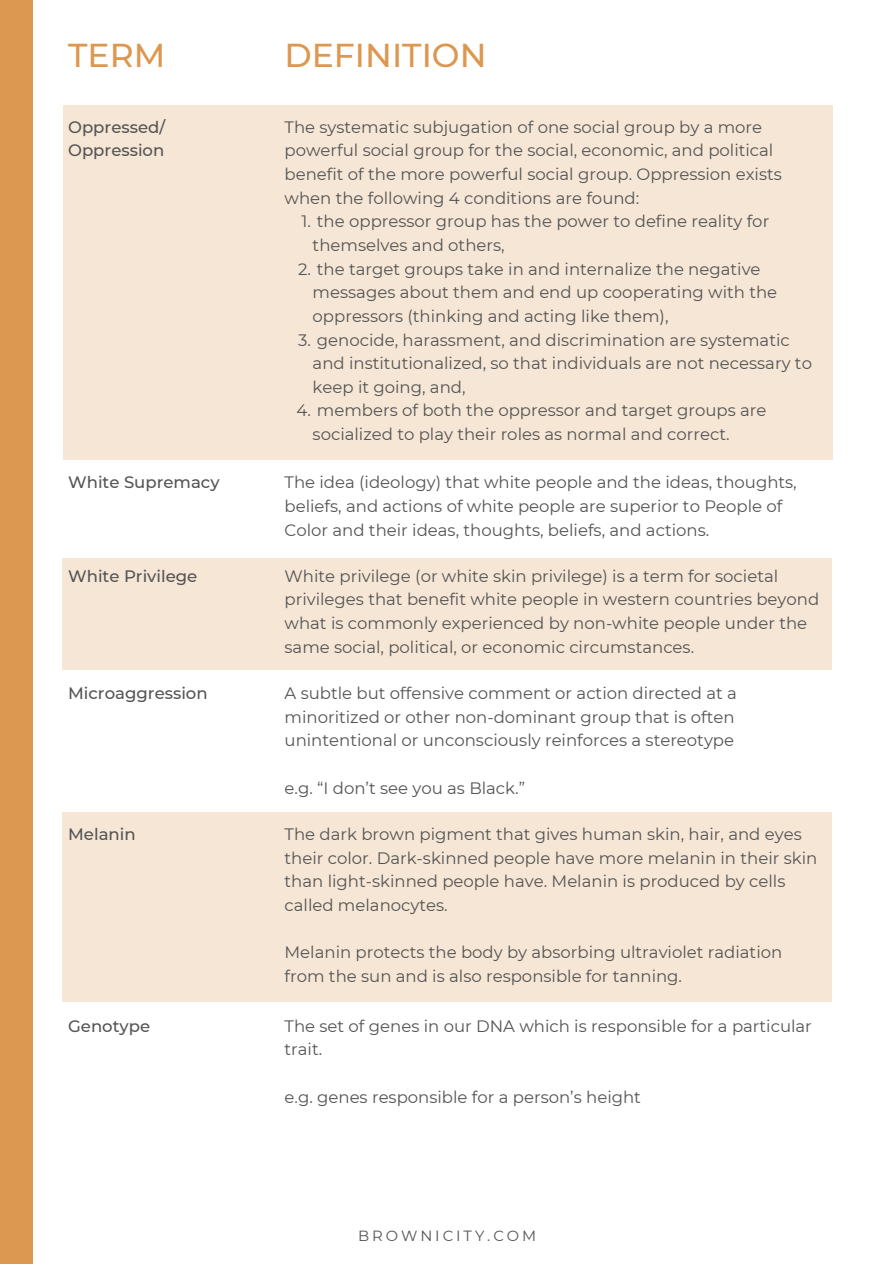
<style>
.page{position:relative;width:894px;height:1264px;background:#fff}
.page>*{position:absolute;margin:0;border:0;box-sizing:border-box;transform-origin:0 0}
.t1{font:500 33px "Montserrat";color:#dc9750}
.t2{font:16.5px/23.7px "Montserrat";color:#545454}
.t3{font:500 16.5px/23.7px "Montserrat";color:#545454}
.t4{font:14.7px "Montserrat";letter-spacing:.2em;color:#545454}
</style>
<div class="page">
<div style="left:0;top:0;width:33px;height:1263px;background:#dc9750"></div>
<div style="left:63px;top:558px;width:768px;height:112px;background:#f6e6d5"></div>
<div style="left:63px;top:105px;width:769px;height:354px;background:#f6e6d5"></div>
<div style="left:63px;top:812px;width:768px;height:189px;background:#f6e6d5"></div>
<h1 class="t1" style="left:68px;top:35px;width:99px">TERM</h1>
<h1 class="t1" style="left:284px;top:35px;width:203px">DEFINITION</h1>
<p class="t3" style="left:68px;top:115px;width:98px">Oppressed/<br>Oppression</p>
<p class="t2" style="left:284px;top:115px;width:498px">The systematic subjugation of one social group by a more powerful social group for the social, economic, and political benefit of the more powerful social group. Oppression exists when the following 4 conditions are found:</p>
<p class="t2" style="left:312px;top:209px;width:458px;text-indent:-11px">1. the oppressor group has the power to define reality for themselves and others,</p>
<p class="t2" style="left:312px;top:257px;width:466px;text-indent:-14px">2. the target groups take in and internalize the negative messages about them and end up cooperating with the oppressors (thinking and acting like them),</p>
<p class="t2" style="left:312px;top:328px;width:500px;text-indent:-14px">3. genocide, harassment, and discrimination are systematic and institutionalized, so that individuals are not necessary to keep it going, and,</p>
<p class="t2" style="left:312px;top:399px;width:455px;text-indent:-16px">4. members of both the oppressor and target groups are socialized to play their roles as normal and correct.</p>
<p class="t3" style="left:68px;top:470px;width:153px">White Supremacy</p>
<p class="t2" style="left:284px;top:470px;width:513px">The idea (ideology) that white people and the ideas, thoughts, beliefs, and actions of white people are superior to People of<br>Color and their ideas, thoughts, beliefs, and actions.</p>
<p class="t3" style="left:68px;top:564px;width:131px">White Privilege</p>
<p class="t2" style="left:284px;top:564px;width:536px">White privilege (or white skin privilege) is a term for societal privileges that benefit white people in western countries beyond what is commonly experienced by non-white people under the same social, political, or economic circumstances.</p>
<p class="t3" style="left:68px;top:681px;width:141px">Microaggression</p>
<p class="t2" style="left:284px;top:681px;width:453px">A subtle but offensive comment or action directed at a minoritized or other non-dominant group that is often unintentional or unconsciously reinforces a stereotype</p>
<p class="t2" style="left:284px;top:775px;width:242px">e.g. “I don’t see you as Black.”</p>
<p class="t3" style="left:68px;top:822px;width:69px">Melanin</p>
<p class="t2" style="left:284px;top:822px;width:534px">The dark brown pigment that gives human skin, hair, and eyes their color. Dark-skinned people have more melanin in their skin than light-skinned people have. Melanin is produced by cells called melanocytes.</p>
<p class="t2" style="left:284px;top:940px;width:499px">Melanin protects the body by absorbing ultraviolet radiation from the sun and is also responsible for tanning.</p>
<p class="t3" style="left:68px;top:1013px;width:83px">Genotype</p>
<p class="t2" style="left:284px;top:1013px;width:528px">The set of genes in our DNA which is responsible for a particular trait.</p>
<p class="t2" style="left:284px;top:1084px;width:358px">e.g. genes responsible for a person’s height</p>
<p class="t4" style="left:358px;top:1226px;width:179px">BROWNICITY.COM</p>
</div>
